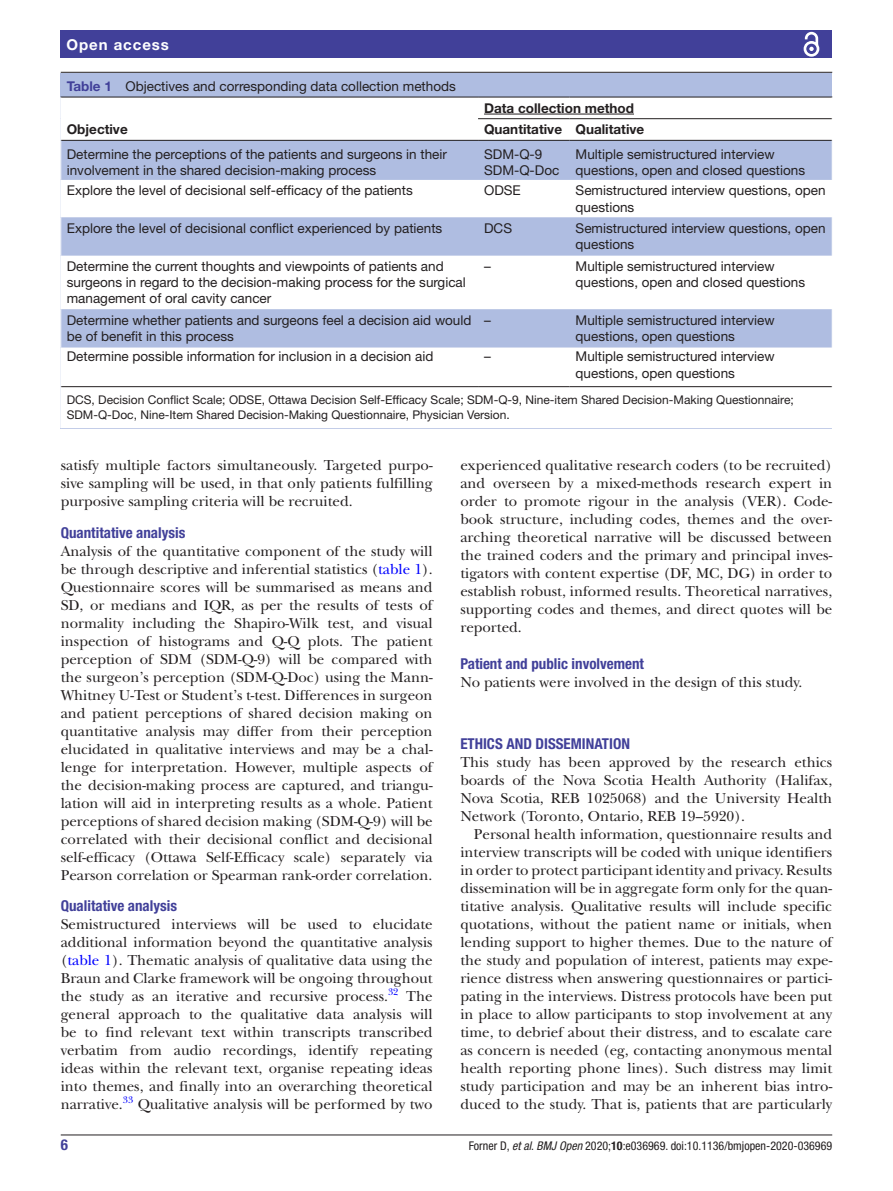
<style>
.page{position:relative;width:893px;height:1191px;background:#fff}
.page>*{position:absolute;margin:0;border:0;box-sizing:border-box;transform-origin:0 0}
.t1{font:15px/18px "New Baskerville";color:#231f20;text-align:justify}
.t2{font:700 condensed 15px "Helvetica Neue LT Std";color:#414099}
.t3{font:700 15px "Helvetica Neue LT Std";letter-spacing:.065em;color:#fff}
.t4{font:13.5px/16.2px "Helvetica Neue LT Std";color:#231f20}
.t5{font:700 13.5px/21.6px "Helvetica Neue LT Std";color:#231f20}
.t6{font:12px/15px "Helvetica Neue LT Std";color:#231f20}
.t7{font:condensed 12px "Helvetica Neue LT Std";color:#231f20}
.t8{font:9.9px "New Baskerville";color:#00f}
.s1{font-weight:700;color:#414099}
.s2{color:#00f}
.s3{font-style:italic}
.s4{font-weight:700}
</style>
<div class="page">
<hr style="left:61px;top:1134px;width:771px;height:1px;background:#231f20">
<div style="left:61px;top:31px;width:771px;height:27px;background:#414099"></div>
<svg style="left:803px;top:31px;width:17px;height:26px"></svg>
<div style="left:61px;top:73px;width:771px;height:355px;background:#afbde1"></div>
<hr style="left:61px;top:72px;width:771px;height:1px;background:#231f20">
<div style="left:61px;top:98px;width:771px;height:330px;background:#fff"></div>
<svg style="left:61px;top:141px;width:771px;height:206px"></svg>
<hr style="left:61px;top:140px;width:417px;height:1px;background:#231f20">
<hr style="left:61px;top:97px;width:417px;height:1px;background:#231f20">
<hr style="left:478px;top:97px;width:92px;height:1px;background:#231f20">
<hr style="left:570px;top:97px;width:262px;height:1px;background:#231f20">
<hr style="left:478px;top:118px;width:92px;height:1px;background:#231f20">
<hr style="left:478px;top:140px;width:92px;height:1px;background:#231f20">
<hr style="left:570px;top:118px;width:262px;height:1px;background:#231f20">
<hr style="left:570px;top:140px;width:262px;height:1px;background:#231f20">
<hr style="left:478px;top:386px;width:92px;height:1px;background:#231f20">
<hr style="left:570px;top:386px;width:262px;height:1px;background:#231f20">
<hr style="left:61px;top:386px;width:417px;height:1px;background:#231f20">
<svg style="left:60px;top:97px;width:1px;height:43px"></svg>
<hr style="left:484px;top:114px;width:150px;height:1px;background:#231f20">
<hr style="left:67px;top:418px;width:765px;height:2px;background:#fff">
<p class="t3" style="left:66px;top:35px;width:104px">Open access</p>
<p class="t4" style="left:67px;top:78px;width:391px"><span class="s1">Table 1</span> Objectives and corresponding data collection methods</p>
<p class="t5" style="left:67px;top:118px;width:63px">Objective</p>
<p class="t5" style="left:484px;top:97px;width:162px">Data collection method<br>Quantitative Qualitative</p>
<p class="t4" style="left:67px;top:146px;width:382px">Determine the perceptions of the patients and surgeons in their involvement in the shared decision-making process</p>
<p class="t4" style="left:484px;top:146px;width:77px">SDM-Q-9<br>SDM-Q-Doc</p>
<p class="t4" style="left:576px;top:146px;width:231px">Multiple semistructured interview questions, open and closed questions</p>
<p class="t4" style="left:67px;top:182px;width:348px">Explore the level of decisional self-efficacy of the patients</p>
<p class="t4" style="left:484px;top:182px;width:38px">ODSE</p>
<p class="t4" style="left:576px;top:182px;width:252px">Semistructured interview questions, open questions</p>
<p class="t4" style="left:67px;top:220px;width:377px">Explore the level of decisional conflict experienced by patients</p>
<p class="t4" style="left:484px;top:220px;width:29px">DCS</p>
<p class="t4" style="left:576px;top:220px;width:252px">Semistructured interview questions, open questions</p>
<p class="t4" style="left:67px;top:258px;width:401px">Determine the current thoughts and viewpoints of patients and surgeons in regard to the decision-making process for the surgical management of oral cavity cancer</p>
<p class="t4" style="left:484px;top:258px;width:8px">–</p>
<p class="t4" style="left:576px;top:258px;width:231px">Multiple semistructured interview questions, open and closed questions</p>
<p class="t4" style="left:67px;top:312px;width:406px">Determine whether patients and surgeons feel a decision aid would be of benefit in this process</p>
<p class="t4" style="left:484px;top:312px;width:8px">–</p>
<p class="t4" style="left:576px;top:312px;width:201px">Multiple semistructured interview questions, open questions</p>
<p class="t4" style="left:67px;top:348px;width:368px">Determine possible information for inclusion in a decision aid</p>
<p class="t4" style="left:484px;top:348px;width:8px">–</p>
<p class="t4" style="left:576px;top:348px;width:201px">Multiple semistructured interview questions, open questions</p>
<p class="t6" style="left:67px;top:392px;width:729px">DCS, Decision Conflict Scale; ODSE, Ottawa Decision Self-Efficacy Scale; SDM-Q-9, Nine-item Shared Decision-Making Questionnaire;<br>SDM-Q-Doc, Nine-Item Shared Decision-Making Questionnaire, Physician Version.</p>
<p class="t1" style="left:61px;top:456px;width:373px">satisfy multiple factors simultaneously. Targeted purpo&shy;sive sampling will be used, in that only patients fulfilling purposive sampling criteria will be recruited.</p>
<p class="t2" style="left:61px;top:523px;width:126px">Quantitative analysis</p>
<p class="t1" style="left:61px;top:542px;width:373px">Analysis of the quantitative component of the study will be through descriptive and inferential statistics (<span class="s2">table 1</span>).<br>Questionnaire scores will be summarised as means and SD, or medians and IQR, as per the results of tests of normality including the Shapiro-Wilk test, and visual inspection of histograms and Q-Q plots. The patient perception of SDM (SDM-Q-9) will be compared with the surgeon’s perception (SDM-Q-Doc) using the Mann-Whitney U-Test or Student’s t-test. Differences in surgeon and patient perceptions of shared decision making on quantitative analysis may differ from their perception elucidated in qualitative interviews and may be a chal&shy;lenge for interpretation. However, multiple aspects of the decision-making process are captured, and triangu&shy;lation will aid in interpreting results as a whole. Patient perceptions of shared decision making (SDM-Q-9) will be correlated with their decisional conflict and decisional self-efficacy (Ottawa Self-Efficacy scale) separately via Pearson correlation or Spearman rank-order correlation.</p>
<p class="t2" style="left:61px;top:897px;width:118px">Qualitative analysis</p>
<p class="t1" style="left:61px;top:915px;width:373px">Semistructured interviews will be used to elucidate additional information beyond the quantitative analysis (<span class="s2">table 1</span>). Thematic analysis of qualitative data using the Braun and Clarke framework will be ongoing throughout the study as an iterative and recursive process.<sup>32</sup></p>
<p class="t1" style="left:61px;top:987px;width:373px;text-indent:345px">The general approach to the qualitative data analysis will be to find relevant text within transcripts transcribed verbatim from audio recordings, identify repeating ideas within the relevant text, organise repeating ideas into themes, and finally into an overarching theoretical narrative.</p>
<p class="t8" style="left:123px;top:1093px;width:12px">33</p>
<p class="t1" style="left:138px;top:1095px;width:296px">Qualitative analysis will be performed by two</p>
<p class="t1" style="left:460px;top:456px;width:373px">experienced qualitative research coders (to be recruited) and overseen by a mixed-methods research expert in order to promote rigour in the analysis (VER). Code&shy;book structure, including codes, themes and the over&shy;arching theoretical narrative will be discussed between the trained coders and the primary and principal inves&shy;tigators with content expertise (DF, MC, DG) in order to establish robust, informed results. Theoretical narratives, supporting codes and themes, and direct quotes will be reported.</p>
<p class="t2" style="left:460px;top:654px;width:185px">Patient and public involvement</p>
<p class="t1" style="left:460px;top:673px;width:344px">No patients were involved in the design of this study.</p>
<p class="t2" style="left:460px;top:735px;width:171px">ETHICS AND DISSEMINATION</p>
<p class="t1" style="left:460px;top:753px;width:373px">This study has been approved by the research ethics boards of the Nova Scotia Health Authority (Halifax, Nova Scotia, REB 1025068) and the University Health Network (Toronto, Ontario, REB 19–5920).</p>
<p class="t1" style="left:460px;top:825px;width:373px;text-indent:14px">Personal health information, questionnaire results and interview transcripts will be coded with unique identifiers in order to protect participant identity and privacy. Results dissemination will be in aggregate form only for the quan&shy;titative analysis. Qualitative results will include specific quotations, without the patient name or initials, when lending support to higher themes. Due to the nature of the study and population of interest, patients may expe&shy;rience distress when answering questionnaires or partici&shy;pating in the interviews. Distress protocols have been put in place to allow participants to stop involvement at any time, to debrief about their distress, and to escalate care as concern is needed (eg, contacting anonymous mental health reporting phone lines). Such distress may limit study participation and may be an inherent bias intro&shy;duced to the study. That is, patients that are particularly</p>
<p class="t2" style="left:61px;top:1135px;width:9px">6</p>
<p class="t7" style="left:469px;top:1138px;width:365px">Forner D, <span class="s3">et al</span>. <span class="s3">BMJ Open</span> 2020;<span class="s4">10</span>:e036969. doi:10.1136/bmjopen-2020-036969</p>
</div>
